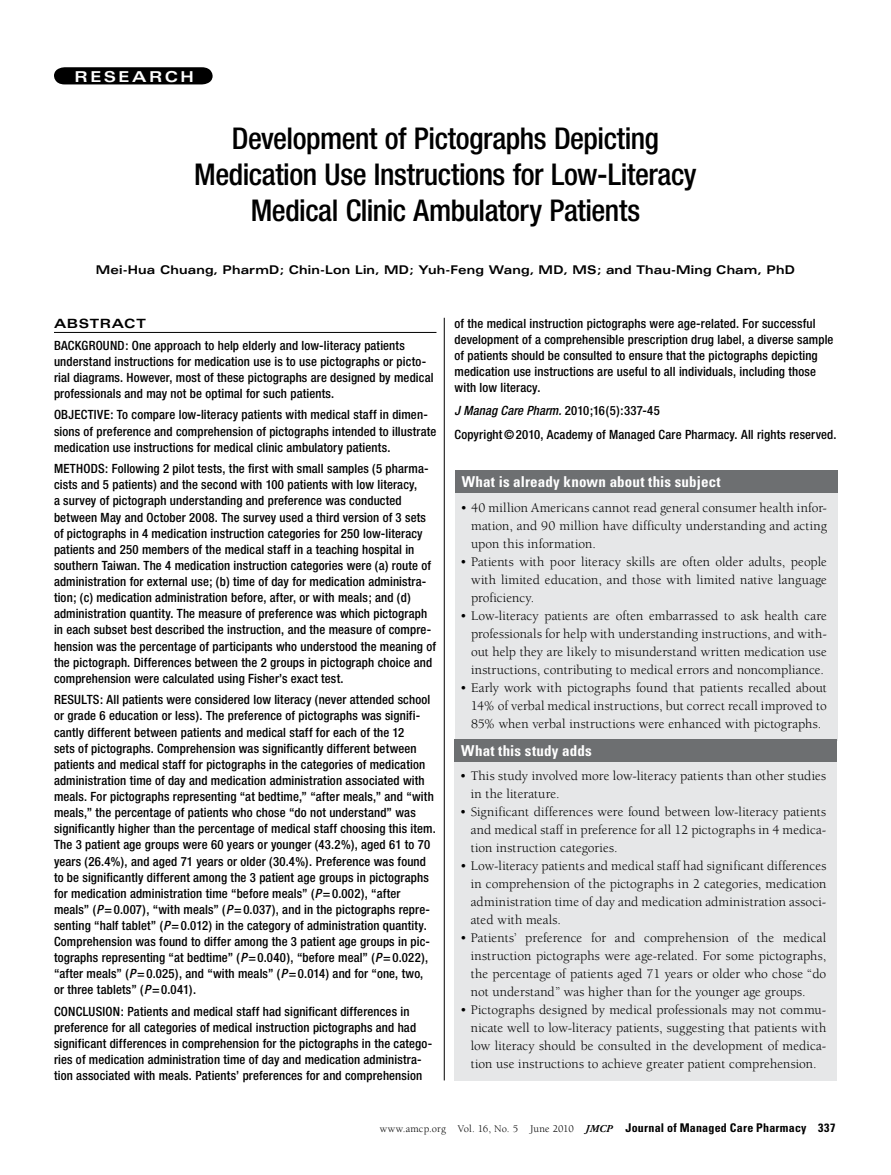
<style>
.page{position:relative;width:891px;height:1175px;background:#fff}
.page>*{position:absolute;margin:0;border:0;box-sizing:border-box;transform-origin:0 0}
.t1{font:500 condensed 30px/36px "Helvetica Neue";letter-spacing:-.015em;color:#000;text-align:center}
.t2{font:700 condensed 15px "Univers";letter-spacing:.01em;color:#fff}
.t3{font:700 expanded 15px "Univers";letter-spacing:.16em;color:#fff}
.t4{font:13.5px/18px "Berkeley Pro";letter-spacing:.005em;color:#000;text-align:justify}
.t5{font:500 condensed 12.75px/16px "Helvetica Neue";letter-spacing:.01em;color:#000}
.t6{font:700 expanded 12.75px "Univers";letter-spacing:.045em;color:#000}
.t7{font:700 expanded 12px "Univers";letter-spacing:.01em;color:#000;scale:.96 1}
.t8{font:10.5px "Berkeley Pro";letter-spacing:.005em;color:#000}
.s1{font-style:italic}
.s2{font-family:"Adobe Garamond Pro";font-weight:700;font-style:italic}
.s3{font-family:"Univers";font-weight:700;font-stretch:condensed;font-size:12px}
</style>
<div class="page">
<div style="left:455px;top:487px;width:383px;height:253px;background:#e6e7e8"></div>
<div style="left:455px;top:470px;width:383px;height:22px;background:#6d6f71"></div>
<hr style="left:54px;top:332px;width:382px;height:1px;background:#000">
<hr style="left:444px;top:318px;width:1px;height:762px;background:#000">
<svg style="left:54px;top:67px;width:159px;height:17px;background:#0a0a0a"></svg>
<div style="left:455px;top:740px;width:382px;height:340px;background:#e6e7e8"></div>
<div style="left:455px;top:739px;width:382px;height:22px;background:#6d6f71"></div>
<p class="t3" style="left:75px;top:68px;width:121px">RESEARCH</p>
<h1 class="t1" style="left:194px;top:120px;width:504px">Development of Pictographs Depicting<br>Medication Use Instructions for Low-Literacy<br>Medical Clinic Ambulatory Patients</h1>
<p class="t7" style="left:96px;top:262px;width:730px">Mei-Hua Chuang, PharmD; Chin-Lon Lin, MD; Yuh-Feng Wang, MD, MS; and Thau-Ming Cham, PhD</p>
<p class="t6" style="left:54px;top:316px;width:93px">ABSTRACT</p>
<p class="t5" style="left:54px;top:337px;width:381px">BACKGROUND: One approach to help elderly and low-literacy patients understand instructions for medication use is to use pictographs or picto&shy;rial diagrams. However, most of these pictographs are designed by medical professionals and may not be optimal for such patients.</p>
<p class="t5" style="left:54px;top:407px;width:384px">OBJECTIVE: To compare low-literacy patients with medical staff in dimen&shy;sions of preference and comprehension of pictographs intended to illustrate medication use instructions for medical clinic ambulatory patients.</p>
<p class="t5" style="left:54px;top:460px;width:383px">METHODS: Following 2 pilot tests, the first with small samples (5 pharma&shy;cists and 5 patients) and the second with 100 patients with low literacy,<br>a survey of pictograph understanding and preference was conducted between May and October 2008. The survey used a third version of 3 sets of pictographs in 4 medication instruction categories for 250 low-literacy patients and 250 members of the medical staff in a teaching hospital in southern Taiwan. The 4 medication instruction categories were (a) route of administration for external use; (b) time of day for medication administra&shy;tion; (c) medication administration before, after, or with meals; and (d) administration quantity. The measure of preference was which pictograph in each subset best described the instruction, and the measure of compre&shy;hension was the percentage of participants who understood the meaning of the pictograph. Differences between the 2 groups in pictograph choice and comprehension were calculated using Fisher’s exact test.</p>
<p class="t5" style="left:54px;top:691px;width:383px">RESULTS: All patients were considered low literacy (never attended school or grade 6 education or less). The preference of pictographs was signifi&shy;cantly different between patients and medical staff for each of the 12<br>sets of pictographs. Comprehension was significantly different between patients and medical staff for pictographs in the categories of medication administration time of day and medication administration associated with meals. For pictographs representing “at bedtime,” “after meals,” and “with meals,” the percentage of patients who chose “do not understand” was significantly higher than the percentage of medical staff choosing this item.<br>The 3 patient age groups were 60 years or younger (43.2%), aged 61 to 70 years (26.4%), and aged 71 years or older (30.4%). Preference was found to be significantly different among the 3 patient age groups in pictographs for medication administration time “before meals” (<span class="s1">P</span>=0.002), “after meals” (<span class="s1">P</span>=0.007), “with meals” (<span class="s1">P</span>=0.037), and in the pictographs repre&shy;senting “half tablet” (<span class="s1">P</span>=0.012) in the category of administration quantity.<br>Comprehension was found to differ among the 3 patient age groups in pic&shy;tographs representing “at bedtime” (<span class="s1">P</span>=0.040), “before meal” (<span class="s1">P</span>=0.022), “after meals” (<span class="s1">P</span>=0.025), and “with meals” (<span class="s1">P</span>=0.014) and for “one, two, or three tablets” (<span class="s1">P</span>=0.041).</p>
<p class="t5" style="left:54px;top:1003px;width:380px">CONCLUSION: Patients and medical staff had significant differences in preference for all categories of medical instruction pictographs and had significant differences in comprehension for the pictographs in the catego&shy;ries of medication administration time of day and medication administra&shy;tion associated with meals. Patients’ preferences for and comprehension</p>
<p class="t5" style="left:455px;top:315px;width:380px">of the medical instruction pictographs were age-related. For successful development of a comprehensible prescription drug label, a diverse sample of patients should be consulted to ensure that the pictographs depicting medication use instructions are useful to all individuals, including those with low literacy.</p>
<p class="t5" style="left:455px;top:399px;width:384px;line-height:23.4px"><span class="s1">J Manag Care Pharm.</span> 2010;16(5):337-45<br>Copyright©2010, Academy of Managed Care Pharmacy. All rights reserved.</p>
<p class="t2" style="left:462px;top:473px;width:261px">What is already known about this subject</p>
<p class="t4" style="left:471px;top:498px;width:357px;text-indent:-11px">• 40 million Americans cannot read general consumer health infor&shy;mation, and 90 million have difficulty understanding and acting upon this information.</p>
<p class="t4" style="left:471px;top:552px;width:357px;text-indent:-11px">• Patients with poor literacy skills are often older adults, people with limited education, and those with limited native language proficiency.</p>
<p class="t4" style="left:471px;top:606px;width:357px;text-indent:-11px">• Low-literacy patients are often embarrassed to ask health care professionals for help with understanding instructions, and with&shy;out help they are likely to misunderstand written medication use instructions, contributing to medical errors and noncompliance.</p>
<p class="t4" style="left:471px;top:678px;width:357px;text-indent:-11px">• Early work with pictographs found that patients recalled about 14% of verbal medical instructions, but correct recall improved to 85% when verbal instructions were enhanced with pictographs.</p>
<p class="t2" style="left:461px;top:742px;width:132px">What this study adds</p>
<p class="t4" style="left:471px;top:766px;width:357px;text-indent:-11px">• This study involved more low-literacy patients than other studies in the literature.</p>
<p class="t4" style="left:471px;top:802px;width:357px;text-indent:-11px">• Significant differences were found between low-literacy patients and medical staff in preference for all 12 pictographs in 4 medica&shy;tion instruction categories.</p>
<p class="t4" style="left:471px;top:856px;width:357px;text-indent:-11px">• Low-literacy patients and medical staff had significant differences in comprehension of the pictographs in 2 categories, medication administration time of day and medication administration associ&shy;ated with meals.</p>
<p class="t4" style="left:471px;top:928px;width:357px;text-indent:-11px">• Patients’ preference for and comprehension of the medical instruction pictographs were age-related. For some pictographs, the percentage of patients aged 71 years or older who chose “do not understand” was higher than for the younger age groups.</p>
<p class="t4" style="left:471px;top:1000px;width:357px;text-indent:-11px">• Pictographs designed by medical professionals may not commu&shy;nicate well to low-literacy patients, suggesting that patients with low literacy should be consulted in the development of medica&shy;tion use instructions to achieve greater patient comprehension.</p>
<p class="t8" style="left:380px;top:1122px;width:457px">www.amcp.org Vol. 16, No. 5 June 2010 <span class="s2">JMCP</span> <span class="s3">Journal of Managed Care Pharmacy 337</span></p>
</div>
